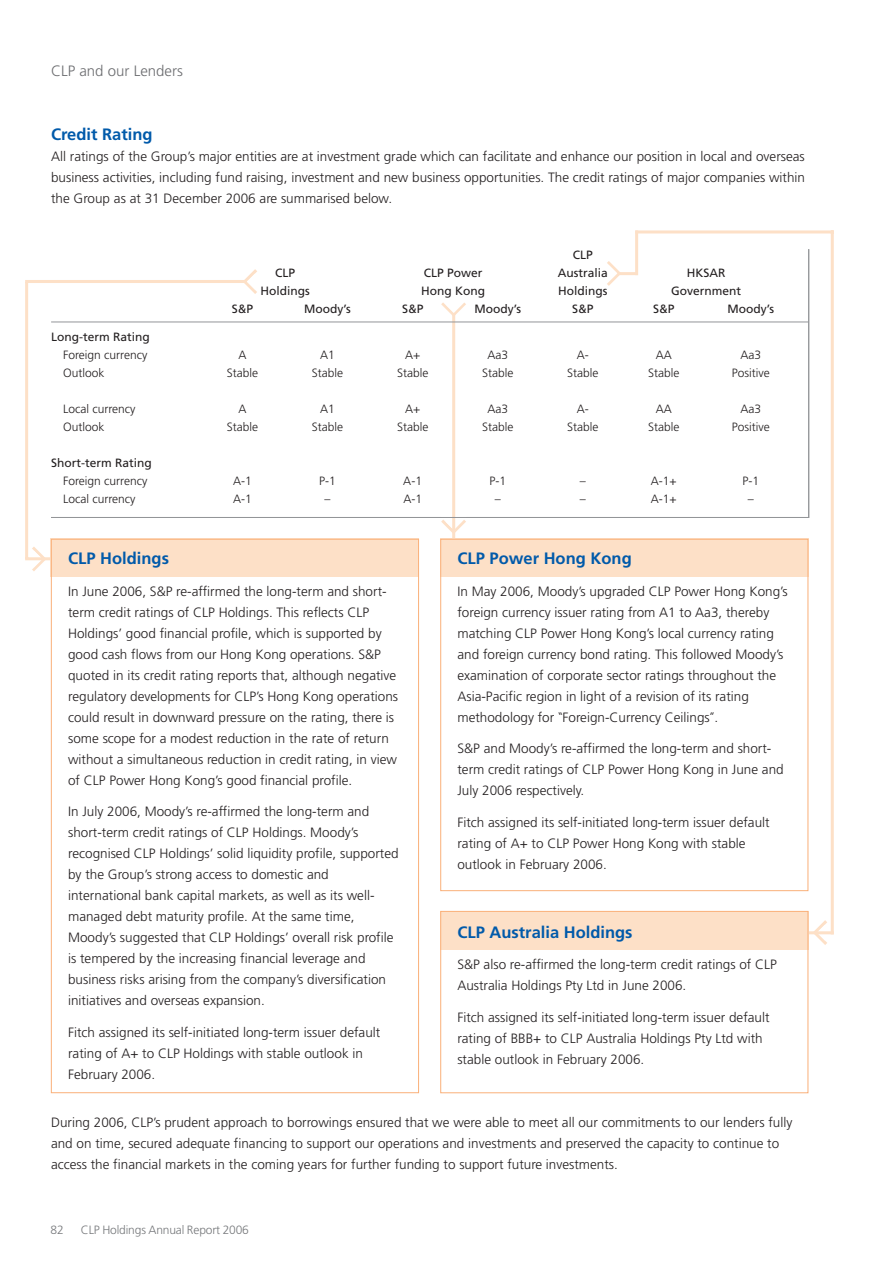
<style>
.page{position:relative;width:893px;height:1262px;background:#fff}
.page>*{position:absolute;margin:0;border:0;box-sizing:border-box;transform-origin:0 0}
.t1{font:700 16.5px "Frutiger";color:#015aaa}
.t2{font:300 15px "Frutiger";color:#6c6d70}
.t3{font:300 13.5px/21px "Frutiger";color:#231f20}
.t4{font:300 12px "Frutiger";color:#231f20}
.t5{font:12px "Frutiger";color:#231f20}
.t6{font:300 12px "Frutiger";letter-spacing:-.015em;color:#76787b}
.s1{font-family:"Lubalin Graph";font-weight:400}
</style>
<div class="page">
<svg style="left:607px;top:261px;width:13px;height:25px"></svg>
<hr style="left:618px;top:272px;width:19px;height:3px;background:#fde0c7">
<hr style="left:635px;top:230px;width:3px;height:45px;background:#fde0c7">
<svg style="left:441px;top:503px;width:25px;height:33px"></svg>
<svg style="left:25px;top:547px;width:24px;height:24px"></svg>
<hr style="left:25px;top:557px;width:31px;height:3px;background:#fde0c7">
<hr style="left:25px;top:282px;width:3px;height:277px;background:#fde0c7">
<hr style="left:25px;top:280px;width:222px;height:3px;background:#fde0c7">
<svg style="left:441px;top:302px;width:25px;height:17px"></svg>
<hr style="left:452px;top:313px;width:3px;height:229px;background:#fde0c7">
<div style="left:440px;top:538px;width:368px;height:39px;background:#fde0c7"></div>
<svg style="left:810px;top:918px;width:24px;height:27px"></svg>
<hr style="left:789px;top:931px;width:44px;height:3px;background:#fde0c7">
<div style="left:51px;top:538px;width:368px;height:39px;background:#fde0c7"></div>
<hr style="left:635px;top:230px;width:198px;height:3px;background:#fde0c7">
<hr style="left:830px;top:230px;width:3px;height:704px;background:#fde0c7">
<svg style="left:244px;top:269px;width:13px;height:25px"></svg>
<hr style="left:51px;top:321px;width:757px;height:1px;background:#939598">
<div style="left:440px;top:539px;width:368px;height:352px;border:1px solid #fab079"></div>
<div style="left:440px;top:911px;width:368px;height:38px;background:#fde0c7"></div>
<div style="left:440px;top:911px;width:368px;height:182px;border:1px solid #fab079"></div>
<hr style="left:51px;top:517px;width:757px;height:1px;background:#939598">
<hr style="left:808px;top:249px;width:1px;height:269px;background:#939598">
<p class="t2" style="left:51px;top:65px;width:133px">CLP and our Lenders</p>
<p class="t1" style="left:51px;top:129px;width:103px">Credit Rating</p>
<p class="t3" style="left:51px;top:147px;width:755px;text-align:justify">All ratings of the Group’s major entities are at investment grade which can facilitate and enhance our position in local and overseas business activities, including fund raising, investment and new business opportunities. The credit ratings of major companies within the Group as at 31 December 2006 are summarised below.</p>
<p class="t5" style="left:573px;top:250px;width:22px">CLP</p>
<p class="t5" style="left:275px;top:268px;width:22px">CLP</p>
<p class="t5" style="left:424px;top:268px;width:60px">CLP Power</p>
<p class="t5" style="left:558px;top:268px;width:52px">Australia</p>
<p class="t5" style="left:687px;top:268px;width:40px">HKSAR</p>
<p class="t5" style="left:260px;top:286px;width:51px">Holdings</p>
<p class="t5" style="left:421px;top:286px;width:66px">Hong Kong</p>
<p class="t5" style="left:558px;top:286px;width:51px">Holdings</p>
<p class="t5" style="left:671px;top:286px;width:71px">Government</p>
<p class="t5" style="left:232px;top:304px;width:23px">S&amp;P</p>
<p class="t5" style="left:304px;top:304px;width:48px">Moody’s</p>
<p class="t5" style="left:402px;top:304px;width:23px">S&amp;P</p>
<p class="t5" style="left:474px;top:304px;width:48px">Moody’s</p>
<p class="t5" style="left:572px;top:304px;width:23px">S&amp;P</p>
<p class="t5" style="left:653px;top:304px;width:23px">S&amp;P</p>
<p class="t5" style="left:727px;top:304px;width:48px">Moody’s</p>
<p class="t5" style="left:51px;top:332px;width:100px">Long-term Rating</p>
<p class="t4" style="left:63px;top:350px;width:86px">Foreign currency</p>
<p class="t4" style="left:238px;top:350px;width:10px">A</p>
<p class="t4" style="left:320px;top:350px;width:16px">A1</p>
<p class="t4" style="left:405px;top:350px;width:17px">A+</p>
<p class="t4" style="left:487px;top:350px;width:22px">Aa3</p>
<p class="t4" style="left:577px;top:350px;width:14px">A-</p>
<p class="t4" style="left:655px;top:350px;width:18px">AA</p>
<p class="t4" style="left:740px;top:350px;width:22px">Aa3</p>
<p class="t4" style="left:63px;top:368px;width:43px">Outlook</p>
<p class="t4" style="left:227px;top:368px;width:33px">Stable</p>
<p class="t4" style="left:312px;top:368px;width:33px">Stable</p>
<p class="t4" style="left:397px;top:368px;width:33px">Stable</p>
<p class="t4" style="left:482px;top:368px;width:33px">Stable</p>
<p class="t4" style="left:567px;top:368px;width:33px">Stable</p>
<p class="t4" style="left:648px;top:368px;width:33px">Stable</p>
<p class="t4" style="left:731px;top:368px;width:40px">Positive</p>
<p class="t4" style="left:63px;top:404px;width:74px">Local currency</p>
<p class="t4" style="left:238px;top:404px;width:10px">A</p>
<p class="t4" style="left:320px;top:404px;width:16px">A1</p>
<p class="t4" style="left:405px;top:404px;width:17px">A+</p>
<p class="t4" style="left:487px;top:404px;width:22px">Aa3</p>
<p class="t4" style="left:577px;top:404px;width:14px">A-</p>
<p class="t4" style="left:655px;top:404px;width:18px">AA</p>
<p class="t4" style="left:740px;top:404px;width:22px">Aa3</p>
<p class="t4" style="left:63px;top:422px;width:43px">Outlook</p>
<p class="t4" style="left:227px;top:422px;width:33px">Stable</p>
<p class="t4" style="left:312px;top:422px;width:33px">Stable</p>
<p class="t4" style="left:397px;top:422px;width:33px">Stable</p>
<p class="t4" style="left:482px;top:422px;width:33px">Stable</p>
<p class="t4" style="left:567px;top:422px;width:33px">Stable</p>
<p class="t4" style="left:648px;top:422px;width:33px">Stable</p>
<p class="t4" style="left:731px;top:422px;width:40px">Positive</p>
<p class="t5" style="left:51px;top:458px;width:102px">Short-term Rating</p>
<p class="t4" style="left:63px;top:476px;width:86px">Foreign currency</p>
<p class="t4" style="left:233px;top:476px;width:20px">A-1</p>
<p class="t4" style="left:319px;top:476px;width:18px">P-1</p>
<p class="t4" style="left:403px;top:476px;width:20px">A-1</p>
<p class="t4" style="left:489px;top:476px;width:18px">P-1</p>
<p class="t4" style="left:580px;top:476px;width:7px">–</p>
<p class="t4" style="left:650px;top:476px;width:27px">A-1+</p>
<p class="t4" style="left:742px;top:476px;width:18px">P-1</p>
<p class="t4" style="left:63px;top:494px;width:74px">Local currency</p>
<p class="t4" style="left:233px;top:494px;width:20px">A-1</p>
<p class="t4" style="left:324px;top:494px;width:7px">–</p>
<p class="t4" style="left:403px;top:494px;width:20px">A-1</p>
<p class="t4" style="left:495px;top:494px;width:7px">–</p>
<p class="t4" style="left:580px;top:494px;width:7px">–</p>
<p class="t4" style="left:650px;top:494px;width:27px">A-1+</p>
<p class="t4" style="left:748px;top:494px;width:7px">–</p>
<p class="t1" style="left:68px;top:552px;width:102px">CLP Holdings</p>
<p class="t3" style="left:68px;top:581px;width:331px">In June 2006, S&amp;P re-affirmed the long-term and short&shy;term credit ratings of CLP Holdings. This reflects CLP Holdings’ good financial profile, which is supported by good cash flows from our Hong Kong operations. S&amp;P quoted in its credit rating reports that, although negative regulatory developments for CLP’s Hong Kong operations could result in downward pressure on the rating, there is some scope for a modest reduction in the rate of return without a simultaneous reduction in credit rating, in view of CLP Power Hong Kong’s good financial profile.</p>
<p class="t3" style="left:68px;top:802px;width:332px">In July 2006, Moody’s re-affirmed the long-term and short-term credit ratings of CLP Holdings. Moody’s recognised CLP Holdings’ solid liquidity profile, supported by the Group’s strong access to domestic and international bank capital markets, as well as its well&shy;managed debt maturity profile. At the same time, Moody’s suggested that CLP Holdings’ overall risk profile is tempered by the increasing financial leverage and business risks arising from the company’s diversification initiatives and overseas expansion.</p>
<p class="t3" style="left:68px;top:1022px;width:314px">Fitch assigned its self-initiated long-term issuer default rating of A+ to CLP Holdings with stable outlook in<br>February 2006.</p>
<p class="t1" style="left:457px;top:553px;width:176px">CLP Power Hong Kong</p>
<p class="t3" style="left:457px;top:582px;width:332px">In May 2006, Moody’s upgraded CLP Power Hong Kong’s foreign currency issuer rating from A1 to Aa3, thereby matching CLP Power Hong Kong’s local currency rating and foreign currency bond rating. This followed Moody’s examination of corporate sector ratings throughout the Asia-Pacific region in light of a revision of its rating methodology for <span class="s1">“</span>Foreign-Currency Ceilings<span class="s1">”</span>.</p>
<p class="t3" style="left:457px;top:739px;width:328px">S&amp;P and Moody’s re-affirmed the long-term and short&shy;term credit ratings of CLP Power Hong Kong in June and<br>July 2006 respectively.</p>
<p class="t3" style="left:457px;top:813px;width:314px">Fitch assigned its self-initiated long-term issuer default rating of A+ to CLP Power Hong Kong with stable outlook in February 2006.</p>
<p class="t1" style="left:457px;top:926px;width:177px">CLP Australia Holdings</p>
<p class="t3" style="left:457px;top:955px;width:321px">S&amp;P also re-affirmed the long-term credit ratings of CLP<br>Australia Holdings Pty Ltd in June 2006.</p>
<p class="t3" style="left:457px;top:1007px;width:314px">Fitch assigned its self-initiated long-term issuer default rating of BBB+ to CLP Australia Holdings Pty Ltd with stable outlook in February 2006.</p>
<p class="t3" style="left:51px;top:1112px;width:742px">During 2006, CLP’s prudent approach to borrowings ensured that we were able to meet all our commitments to our lenders fully and on time, secured adequate financing to support our operations and investments and preserved the capacity to continue to access the financial markets in the coming years for further funding to support future investments.</p>
<p class="t6" style="left:50px;top:1225px;width:15px">82</p>
<p class="t6" style="left:81px;top:1225px;width:170px">CLP Holdings Annual Report 2006</p>
</div>
